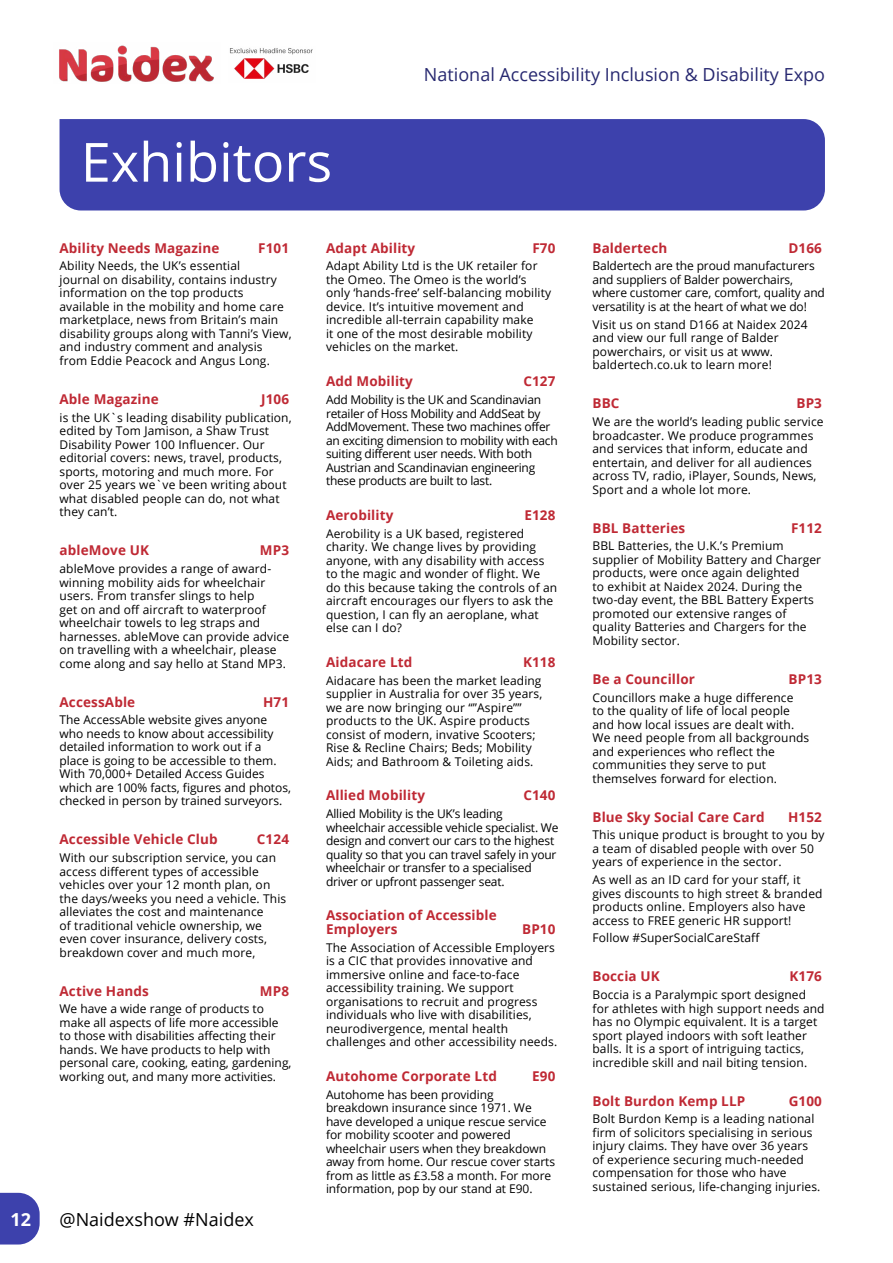
<style>
.page{position:relative;width:893px;height:1263px;background:#fff}
.page>*{position:absolute;margin:0;border:0;box-sizing:border-box;transform-origin:0 0}
.t1{font:54px "Open Sans";color:#fff}
.t2{font:18px "Open Sans";color:#272870}
.t3{font:18px "Open Sans";color:#000}
.t4{font:700 18px "Open Sans";color:#fff}
.t5{font:700 13.5px/13.5px "Open Sans";letter-spacing:.01em;color:#bf2934}
.t6{font:12px/13.5px "Open Sans";letter-spacing:.01em;color:#000}
.t7{font:12px/13.5px "Open Sans";letter-spacing:-.02em;color:#000}
.t8{font:12px/13.5px "Open Sans";letter-spacing:-.015em;color:#000}
.t9{font:12px/13.5px "Open Sans";letter-spacing:-.01em;color:#000}
</style>
<div class="page">
<svg style="left:0;top:1193px;width:40px;height:51px"></svg>
<img style="left:59px;top:45px;width:155px;height:37px">
<img style="left:230px;top:48px;width:83px;height:31px">
<div style="left:60px;top:119px;width:765px;height:91px;background:#3d41ac"></div>
<h1 class="t1" style="left:81px;top:125px;width:253px">Exhibitors</h1>
<h2 class="t2" style="left:424px;top:62px;width:403px">National Accessibility Inclusion &amp; Disability Expo</h2>
<p class="t5" style="left:60px;top:241px;width:162px">Ability Needs Magazine</p>
<p class="t5" style="left:258px;top:241px;width:32px">F101</p>
<p class="t6" style="left:60px;top:259px;width:234px">Ability Needs, the UK’s essential<br>journal on disability, contains industry information on the top products available in the mobility and home care marketplace, news from Britain’s main disability groups along with Tanni’s View, and industry comment and analysis from Eddie Peacock and Angus Long.</p>
<p class="t5" style="left:60px;top:392px;width:101px">Able Magazine</p>
<p class="t5" style="left:261px;top:392px;width:29px">J106</p>
<p class="t6" style="left:60px;top:410px;width:234px">is the UK`s leading disability publication, edited by Tom Jamison, a Shaw Trust Disability Power 100 Influencer. Our editorial covers: news, travel, products, sports, motoring and much more. For over 25 years we`ve been writing about what disabled people can do, not what they can’t.</p>
<p class="t5" style="left:60px;top:543px;width:91px">ableMove UK</p>
<p class="t5" style="left:260px;top:543px;width:31px">MP3</p>
<p class="t6" style="left:60px;top:562px;width:231px">ableMove provides a range of award&shy;winning mobility aids for wheelchair users. From transfer slings to help<br>get on and off aircraft to waterproof wheelchair towels to leg straps and harnesses. ableMove can provide advice on travelling with a wheelchair, please come along and say hello at Stand MP3.</p>
<p class="t5" style="left:60px;top:694px;width:77px">AccessAble</p>
<p class="t5" style="left:263px;top:694px;width:28px">H71</p>
<p class="t6" style="left:60px;top:713px;width:233px">The AccessAble website gives anyone who needs to know about accessibility detailed information to work out if a place is going to be accessible to them.<br>With 70,000+ Detailed Access Guides which are 100% facts, figures and photos, checked in person by trained surveyors.</p>
<p class="t5" style="left:60px;top:832px;width:160px">Accessible Vehicle Club</p>
<p class="t5" style="left:257px;top:832px;width:34px">C124</p>
<p class="t6" style="left:60px;top:851px;width:228px">With our subscription service, you can access different types of accessible vehicles over your 12 month plan, on the days/weeks you need a vehicle. This alleviates the cost and maintenance<br>of traditional vehicle ownership, we even cover insurance, delivery costs, breakdown cover and much more‚</p>
<p class="t5" style="left:60px;top:984px;width:91px">Active Hands</p>
<p class="t5" style="left:260px;top:984px;width:31px">MP8</p>
<p class="t6" style="left:60px;top:1002px;width:233px">We have a wide range of products to make all aspects of life more accessible to those with disabilities affecting their hands. We have products to help with personal care, cooking, eating, gardening, working out, and many more activities.</p>
<h2 class="t4" style="left:11px;top:1206px;width:22px">12</h2>
<h2 class="t3" style="left:60px;top:1207px;width:196px">@Naidexshow #Naidex</h2>
<p class="t5" style="left:326px;top:241px;width:91px">Adapt Ability</p>
<p class="t5" style="left:532px;top:241px;width:25px">F70</p>
<p class="t6" style="left:326px;top:259px;width:227px">Adapt Ability Ltd is the UK retailer for the Omeo. The Omeo is the world’s only ‘hands-free’ self-balancing mobility device. It’s intuitive movement and incredible all-terrain capability make<br>it one of the most desirable mobility vehicles on the market.</p>
<p class="t5" style="left:326px;top:374px;width:88px">Add Mobility</p>
<p class="t5" style="left:523px;top:374px;width:34px">C127</p>
<p class="t7" style="left:326px;top:393px;width:233px">Add Mobility is the UK and Scandinavian retailer of Hoss Mobility and AddSeat by AddMovement. These two machines offer an exciting dimension to mobility with each suiting different user needs. With both Austrian and Scandinavian engineering these products are built to last.</p>
<p class="t5" style="left:326px;top:508px;width:69px">Aerobility</p>
<p class="t5" style="left:524px;top:508px;width:33px">E128</p>
<p class="t6" style="left:326px;top:526px;width:233px">Aerobility is a UK based, registered charity. We change lives by providing anyone, with any disability with access to the magic and wonder of flight. We do this because taking the controls of an aircraft encourages our flyers to ask the question‚ I can fly an aeroplane, what else can I do?</p>
<p class="t5" style="left:326px;top:655px;width:88px">Aidacare Ltd</p>
<p class="t5" style="left:523px;top:655px;width:34px">K118</p>
<p class="t6" style="left:326px;top:673px;width:218px">Aidacare has been the market leading supplier in Australia for over 35 years, we are now bringing our “”Aspire”” products to the UK. Aspire products consist of modern, invative Scooters; Rise &amp; Recline Chairs; Beds; Mobility Aids; and Bathroom &amp; Toileting aids.</p>
<p class="t5" style="left:326px;top:788px;width:101px">Allied Mobility</p>
<p class="t5" style="left:523px;top:788px;width:34px">C140</p>
<p class="t8" style="left:326px;top:807px;width:234px">Allied Mobility is the UK’s leading wheelchair accessible vehicle specialist. We design and convert our cars to the highest quality so that you can travel safely in your wheelchair or transfer to a specialised driver or upfront passenger seat.</p>
<p class="t5" style="left:326px;top:908px;width:172px">Association of Accessible<br>Employers</p>
<p class="t5" style="left:522px;top:922px;width:35px">BP10</p>
<p class="t6" style="left:326px;top:940px;width:233px">The Association of Accessible Employers is a CIC that provides innovative and immersive online and face-to-face accessibility training. We support organisations to recruit and progress individuals who live with disabilities, neurodivergence, mental health challenges and other accessibility needs.</p>
<p class="t5" style="left:326px;top:1069px;width:172px">Autohome Corporate Ltd</p>
<p class="t5" style="left:532px;top:1069px;width:25px">E90</p>
<p class="t6" style="left:326px;top:1087px;width:231px">Autohome has been providing breakdown insurance since 1971. We have developed a unique rescue service for mobility scooter and powered wheelchair users when they breakdown away from home. Our rescue cover starts from as little as £3.58 a month. For more information, pop by our stand at E90.</p>
<p class="t5" style="left:592px;top:241px;width:76px">Baldertech</p>
<p class="t5" style="left:788px;top:241px;width:35px">D166</p>
<p class="t9" style="left:592px;top:259px;width:234px">Baldertech are the proud manufacturers and suppliers of Balder powerchairs, where customer care, comfort, quality and versatility is at the heart of what we do!</p>
<p class="t6" style="left:592px;top:317px;width:217px">Visit us on stand D166 at Naidex 2024 and view our full range of Balder powerchairs, or visit us at www. baldertech.co.uk to learn more!</p>
<p class="t5" style="left:592px;top:396px;width:29px">BBC</p>
<p class="t5" style="left:796px;top:396px;width:27px">BP3</p>
<p class="t6" style="left:592px;top:415px;width:233px">We are the world’s leading public service broadcaster. We produce programmes and services that inform, educate and entertain, and deliver for all audiences across TV, radio, iPlayer, Sounds, News, Sport and a whole lot more.</p>
<p class="t5" style="left:592px;top:520px;width:94px">BBL Batteries</p>
<p class="t5" style="left:791px;top:520px;width:32px">F112</p>
<p class="t6" style="left:592px;top:539px;width:230px">BBL Batteries, the U.K.’s Premium supplier of Mobility Battery and Charger products, were once again delighted<br>to exhibit at Naidex 2024. During the two-day event, the BBL Battery Experts promoted our extensive ranges of quality Batteries and Chargers for the Mobility sector.</p>
<p class="t5" style="left:592px;top:672px;width:104px">Be a Councillor</p>
<p class="t5" style="left:789px;top:672px;width:35px">BP13</p>
<p class="t6" style="left:592px;top:690px;width:218px">Councillors make a huge difference<br>to the quality of life of local people and how local issues are dealt with.<br>We need people from all backgrounds and experiences who reflect the communities they serve to put themselves forward for election.</p>
<p class="t5" style="left:592px;top:810px;width:174px">Blue Sky Social Care Card</p>
<p class="t5" style="left:788px;top:810px;width:35px">H152</p>
<p class="t6" style="left:592px;top:828px;width:234px">This unique product is brought to you by a team of disabled people with over 50 years of experience in the sector.</p>
<p class="t6" style="left:592px;top:873px;width:232px">As well as an ID card for your staff, it gives discounts to high street &amp; branded products online. Employers also have access to FREE generic HR support!</p>
<p class="t6" style="left:592px;top:931px;width:168px">Follow #SuperSocialCareStaff</p>
<p class="t5" style="left:592px;top:969px;width:69px">Boccia UK</p>
<p class="t5" style="left:789px;top:969px;width:34px">K176</p>
<p class="t6" style="left:592px;top:988px;width:234px">Boccia is a Paralympic sport designed for athletes with high support needs and has no Olympic equivalent. It is a target sport played indoors with soft leather balls. It is a sport of intriguing tactics, incredible skill and nail biting tension.</p>
<p class="t5" style="left:592px;top:1094px;width:154px">Bolt Burdon Kemp LLP</p>
<p class="t5" style="left:789px;top:1094px;width:35px">G100</p>
<p class="t6" style="left:592px;top:1112px;width:229px">Bolt Burdon Kemp is a leading national firm of solicitors specialising in serious injury claims. They have over 36 years of experience securing much-needed compensation for those who have sustained serious, life-changing injuries.</p>
</div>
